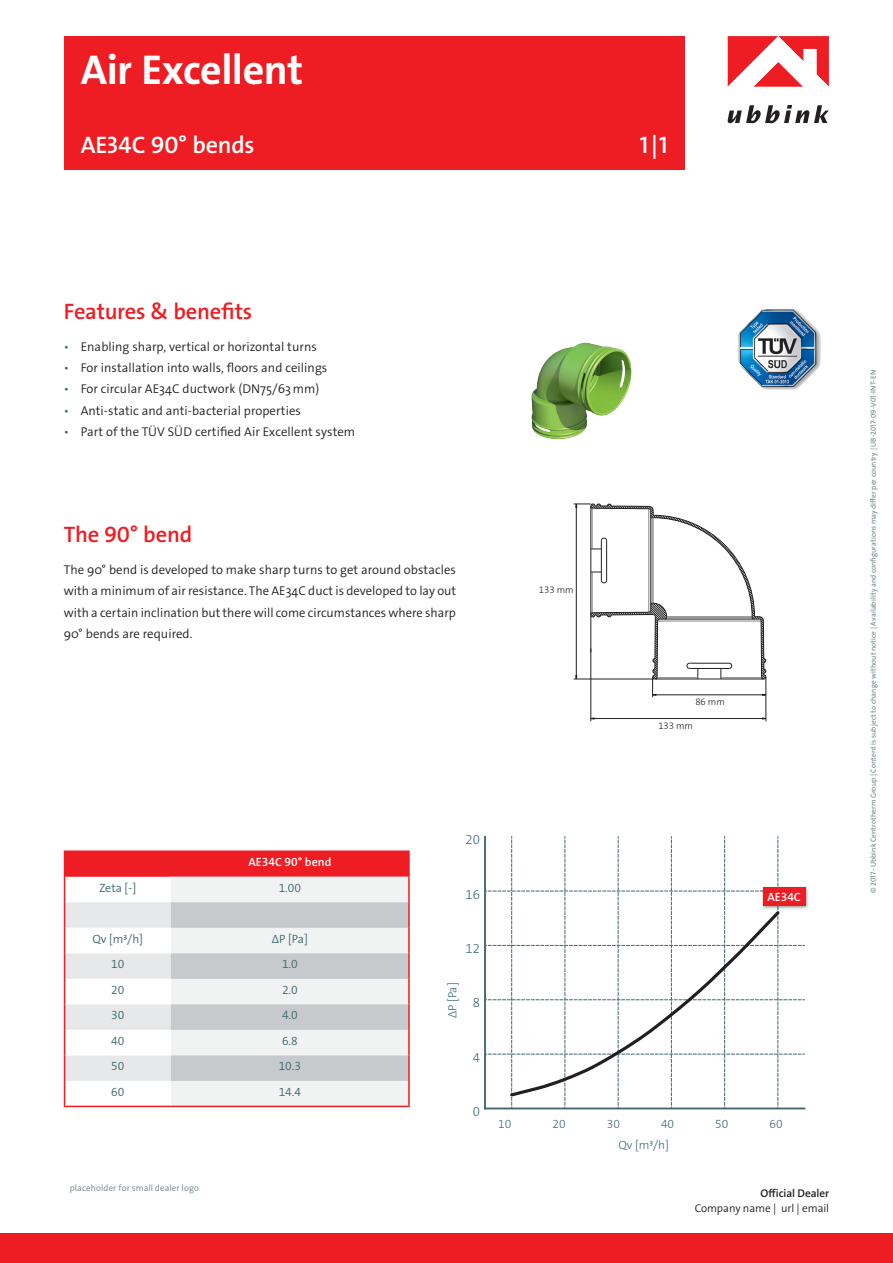
<style>
.page{position:relative;width:893px;height:1263px;background:#fff}
.page>*{position:absolute;margin:0;border:0;box-sizing:border-box;transform-origin:0 0}
.t1{font:42px "The Sans HP7 Bld";letter-spacing:-.01em;color:#fff}
.t2{font:24px "The Sans HP6 Se Bld";letter-spacing:-.01em;color:#fff}
.t3{font:22.5px "The Sans HP6 Se Bld";letter-spacing:-.01em;color:#ee1d23}
.t4{font:13.2px "The Sans HP3 Lig";color:#40686d}
.t5{font:12.75px/21.3px "The Sans HP4 Se Lig";letter-spacing:.005em;color:#231f20;text-align:justify}
.t6{font:12px "The Sans HP4 Se Lig";color:#40686d}
.t7{font:12px "The Sans HP3 Lig";color:#40686d}
.t8{font:12px "The Sans HP6 Se Bld";color:#fff}
.t9{font:11.25px "The Sans HP4 Se Lig";letter-spacing:-.005em;color:#231f20}
.t10{font:11.25px "The Sans HP6 Se Bld";letter-spacing:-.005em;color:#231f20}
.t11{font:9.45px "The Sans HP3 Lig";color:#231f20}
.t12{font:9px "The Sans HP4 Se Lig";letter-spacing:.01em;color:#708286}
.t13{font:7.5px "The Sans HP5 Plain";letter-spacing:.015em;color:#708286}
.s1{color:#40686d}
</style>
<div class="page">
<div style="left:64px;top:36px;width:621px;height:134px;background:#ee1d23"></div>
<svg style="left:728px;top:105px;width:101px;height:18px"></svg>
<svg style="left:728px;top:36px;width:101px;height:51px"></svg>
<div style="left:0;top:1233px;width:893px;height:30px;background:#ee1d23"></div>
<hr style="left:64px;top:850px;width:107px;height:2px;background:#ee1d23">
<hr style="left:171px;top:850px;width:239px;height:2px;background:#ee1d23">
<hr style="left:408px;top:852px;width:2px;height:25px;background:#ee1d23">
<hr style="left:408px;top:877px;width:2px;height:25px;background:#ee1d23">
<hr style="left:408px;top:902px;width:2px;height:26px;background:#ee1d23">
<hr style="left:408px;top:928px;width:2px;height:25px;background:#ee1d23">
<hr style="left:408px;top:953px;width:2px;height:26px;background:#ee1d23">
<hr style="left:408px;top:979px;width:2px;height:25px;background:#ee1d23">
<hr style="left:408px;top:1004px;width:2px;height:26px;background:#ee1d23">
<hr style="left:408px;top:1030px;width:2px;height:25px;background:#ee1d23">
<hr style="left:408px;top:1055px;width:2px;height:26px;background:#ee1d23">
<svg style="left:64px;top:852px;width:345px;height:254px"></svg>
<hr style="left:408px;top:1081px;width:2px;height:25px;background:#ee1d23">
<hr style="left:64px;top:1106px;width:107px;height:1px;background:#ee1d23">
<hr style="left:171px;top:1106px;width:239px;height:1px;background:#ee1d23">
<img style="left:531px;top:342px;width:101px;height:98px">
<img style="left:738px;top:309px;width:27px;height:79px">
<hr style="left:484px;top:837px;width:2px;height:271px;background:#40686d">
<hr style="left:485px;top:1108px;width:319px;height:1px;background:#40686d">
<svg style="left:486px;top:837px;width:318px;height:271px"></svg>
<img style="left:760px;top:884px;width:49px;height:28px">
<div style="left:763px;top:888px;width:42px;height:18px;background:#ee1d23"></div>
<svg style="left:508px;top:909px;width:273px;height:189px"></svg>
<hr style="left:591px;top:648px;width:1px;height:73px;background:#231f1f">
<hr style="left:591px;top:718px;width:175px;height:1px;background:#231f1f">
<hr style="left:766px;top:677px;width:1px;height:44px;background:#231f1f">
<svg style="left:574px;top:503px;width:193px;height:194px"></svg>
<hr style="left:656px;top:694px;width:110px;height:1px;background:#231f1f">
<h1 class="t1" style="left:81px;top:43px;width:224px">Air Excellent</h1>
<h2 class="t2" style="left:81px;top:130px;width:175px">AE34C 90° bends</h2>
<h2 class="t2" style="left:640px;top:130px;width:29px">1|1</h2>
<h3 class="t3" style="left:64px;top:297px;width:190px">Features &amp; benefits</h3>
<p class="t5" style="left:64px;top:336px;width:255px"><span class="s1">•</span> Enabling sharp, vertical or horizontal turns</p>
<p class="t5" style="left:64px;top:357px;width:265px"><span class="s1">•</span> For installation into walls, floors and ceilings</p>
<p class="t5" style="left:64px;top:378px;width:257px"><span class="s1">•</span> For circular AE34C ductwork (DN75/63mm)</p>
<p class="t5" style="left:64px;top:400px;width:239px"><span class="s1">•</span> Anti-static and anti-bacterial properties</p>
<p class="t5" style="left:64px;top:421px;width:293px"><span class="s1">•</span> Part of the TÜV SÜD certified Air Excellent system</p>
<h3 class="t3" style="left:64px;top:520px;width:130px">The 90° bend</h3>
<p class="t5" style="left:64px;top:559px;width:394px">The 90° bend is developed to make sharp turns to get around obstacles with a minimum of air resistance. The AE34C duct is developed to lay out with a certain inclination but there will come circumstances where sharp 90° bends are required.</p>
<p class="t11" style="left:539px;top:584px;width:36px">133 mm</p>
<p class="t11" style="left:695px;top:696px;width:31px">86 mm</p>
<p class="t11" style="left:658px;top:720px;width:36px">133 mm</p>
<p class="t8" style="left:248px;top:854px;width:84px">AE34C 90° bend</p>
<p class="t6" style="left:99px;top:880px;width:39px">Zeta [-]</p>
<p class="t6" style="left:279px;top:880px;width:24px">1.00</p>
<p class="t6" style="left:92px;top:931px;width:52px">Qv [m³/h]</p>
<p class="t6" style="left:272px;top:931px;width:37px">ΔP [Pa]</p>
<p class="t6" style="left:111px;top:956px;width:15px">10</p>
<p class="t6" style="left:282px;top:956px;width:17px">1.0</p>
<p class="t6" style="left:111px;top:982px;width:15px">20</p>
<p class="t6" style="left:282px;top:982px;width:17px">2.0</p>
<p class="t6" style="left:111px;top:1007px;width:15px">30</p>
<p class="t6" style="left:282px;top:1007px;width:17px">4.0</p>
<p class="t6" style="left:111px;top:1033px;width:15px">40</p>
<p class="t6" style="left:282px;top:1033px;width:17px">6.8</p>
<p class="t6" style="left:111px;top:1058px;width:15px">50</p>
<p class="t6" style="left:279px;top:1058px;width:24px">10.3</p>
<p class="t6" style="left:111px;top:1084px;width:15px">60</p>
<p class="t6" style="left:279px;top:1084px;width:24px">14.4</p>
<p class="t12" style="left:70px;top:1182px;width:131px">placeholder for small dealer logo</p>
<p class="t4" style="left:466px;top:831px;width:16px">20</p>
<p class="t4" style="left:466px;top:885px;width:16px">16</p>
<p class="t4" style="left:466px;top:940px;width:16px">12</p>
<p class="t7" style="left:445px;top:1018px;width:37px;rotate:-90deg">∆P [Pa]</p>
<p class="t4" style="left:473px;top:994px;width:9px">8</p>
<p class="t4" style="left:473px;top:1049px;width:9px">4</p>
<p class="t4" style="left:473px;top:1103px;width:9px">0</p>
<p class="t8" style="left:767px;top:889px;width:35px">AE34C</p>
<p class="t7" style="left:498px;top:1116px;width:15px">10</p>
<p class="t7" style="left:553px;top:1116px;width:15px">20</p>
<p class="t7" style="left:607px;top:1116px;width:15px">30</p>
<p class="t7" style="left:661px;top:1116px;width:15px">40</p>
<p class="t7" style="left:715px;top:1116px;width:15px">50</p>
<p class="t7" style="left:769px;top:1116px;width:15px">60</p>
<p class="t7" style="left:618px;top:1137px;width:52px">Qv [m³/h]</p>
<p class="t10" style="left:760px;top:1186px;width:70px">Official Dealer</p>
<p class="t9" style="left:695px;top:1201px;width:136px">Company name | url | email</p>
<p class="t13" style="left:869px;top:893px;width:524px;rotate:-90deg">© 2017 -Ubbink Centrotherm Group | Content is subject to change without notice | Availability and configurations may differ per country | UB-2017-09-V01-INT-EN</p>
</div>
